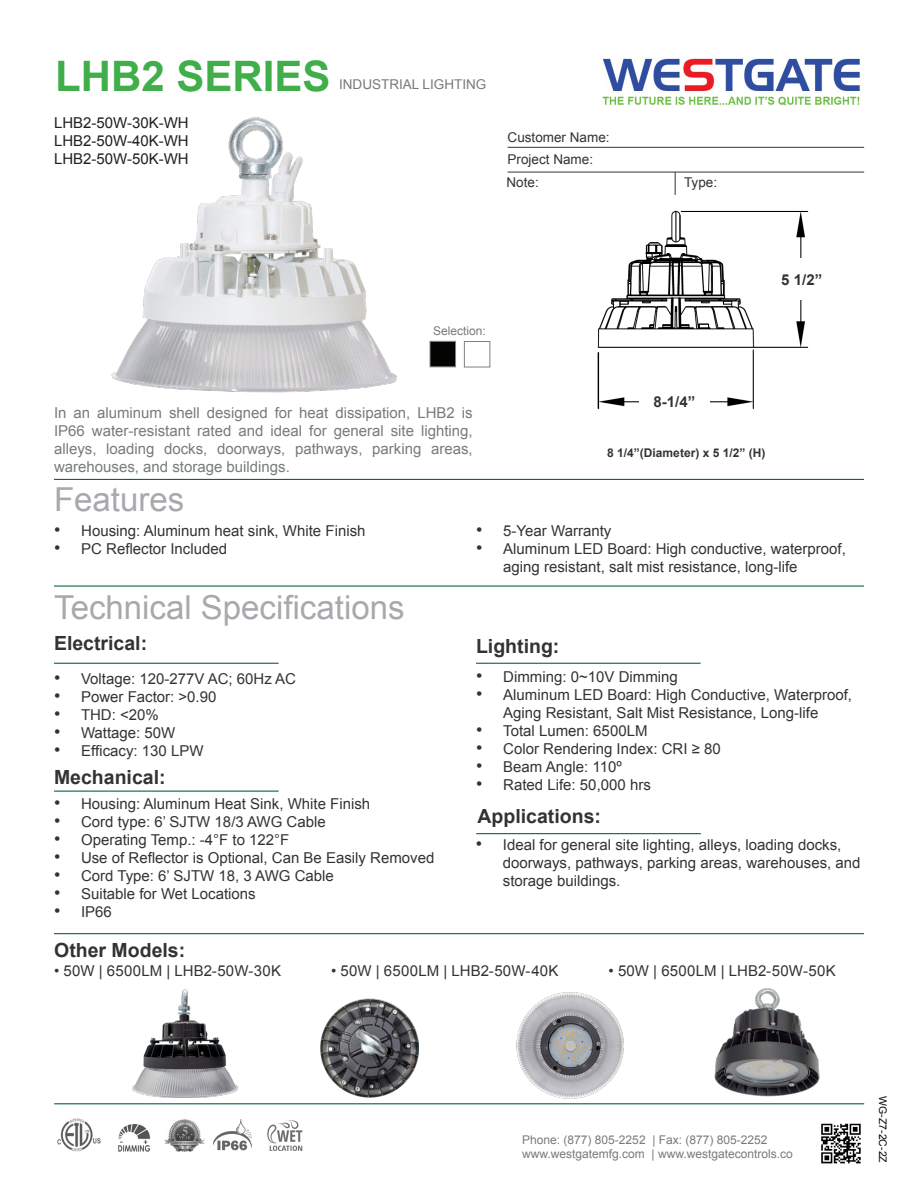
<style>
.page{position:relative;width:918px;height:1188px;background:#fff}
.page>*{position:absolute;margin:0;border:0;box-sizing:border-box;transform-origin:0 0}
.t1{font:700 42px "Arial";color:#40ae49}
.t2{font:33px "Arial";color:#a8a9ad}
.t3{font:700 19.5px "Arial";color:#333}
.t4{font:15px/18px "Arial";color:#333}
.t5{font:15px/18px "Arial";color:#323332;text-align:center}
.t6{font:15px/18px "Arial";color:#787a7d;text-align:justify}
.t7{font:15px "Arial";color:#231f20}
.t8{font:700 15px "Arial";color:#333}
.t9{font:13.5px "Arial";color:#333}
.t10{font:13.5px "Arial";color:#787a7d}
.t11{font:12px "Arial";color:#787a7d}
.t12{font:700 12px "Arial";color:#333}
.t13{font:10.5px "Arial";color:#040503}
.s1{font-size:18px}
.s2{color:#323332}
</style>
<div class="page">
<img style="left:111px;top:117px;width:286px;height:276px">
<hr style="left:54px;top:479px;width:810px;height:1px;background:#0d6736">
<hr style="left:508px;top:147px;width:356px;height:1px;background:#333">
<svg style="left:675px;top:173px;width:1px;height:22px"></svg>
<hr style="left:508px;top:172px;width:356px;height:1px;background:#333">
<hr style="left:54px;top:585px;width:810px;height:2px;background:#0d6736">
<hr style="left:54px;top:663px;width:225px;height:1px;background:#0d6736">
<hr style="left:476px;top:663px;width:225px;height:1px;background:#0d6736">
<hr style="left:54px;top:791px;width:225px;height:1px;background:#0d6736">
<img style="left:602px;top:58px;width:258px;height:48px">
<hr style="left:54px;top:1103px;width:810px;height:1px;background:#0d6736">
<img style="left:821px;top:1123px;width:40px;height:41px">
<hr style="left:476px;top:833px;width:225px;height:1px;background:#0d6736">
<img style="left:118px;top:1124px;width:33px;height:28px">
<img style="left:213px;top:1119px;width:38px;height:32px">
<img style="left:267px;top:1120px;width:36px;height:31px">
<img style="left:57px;top:1119px;width:44px;height:33px">
<img style="left:165px;top:1119px;width:39px;height:33px">
<hr style="left:54px;top:933px;width:810px;height:1px;background:#0d6736">
<img style="left:597px;top:210px;width:212px;height:199px">
<div style="left:762px;top:404px;width:19px;height:14px;background:#fff"></div>
<div style="left:639px;top:366px;width:71px;height:42px;background:#fff"></div>
<div style="left:766px;top:258px;width:71px;height:42px;background:#fff"></div>
<img style="left:133px;top:989px;width:104px;height:109px">
<img style="left:516px;top:992px;width:108px;height:107px">
<img style="left:714px;top:988px;width:106px;height:109px">
<img style="left:320px;top:998px;width:98px;height:99px">
<div style="left:430px;top:341px;width:26px;height:26px;background:#040503;border:1px solid #7f7f7f"></div>
<div style="left:464px;top:341px;width:26px;height:26px;background:#fff;border:1px solid #7f7f7f"></div>
<p class="t1" style="left:55px;top:48px;width:277px">LHB2 SERIES</p>
<p class="t7" style="left:54px;top:112px;width:136px">LHB2-50W-30K-WH</p>
<p class="t7" style="left:54px;top:130px;width:136px">LHB2-50W-40K-WH</p>
<p class="t7" style="left:54px;top:148px;width:136px">LHB2-50W-50K-WH</p>
<p class="t10" style="left:339px;top:75px;width:149px">INDUSTRIAL LIGHTING</p>
<p class="t9" style="left:508px;top:128px;width:104px">Customer Name:</p>
<p class="t9" style="left:508px;top:150px;width:87px">Project Name:</p>
<p class="t9" style="left:507px;top:173px;width:34px">Note:</p>
<p class="t9" style="left:684px;top:173px;width:35px">Type:</p>
<p class="t11" style="left:433px;top:323px;width:54px">Selection:</p>
<p class="t6" style="left:54px;top:404px;width:420px">In an aluminum shell designed for heat dissipation, LHB2 is IP66 water-resistant rated and ideal for general site lighting, alleys, loading docks, doorways, pathways, parking areas, warehouses, and storage buildings.</p>
<p class="t2" style="left:54px;top:478px;width:132px">Features</p>
<p class="t8" style="left:781px;top:269px;width:42px">5 1/2”</p>
<p class="t8" style="left:654px;top:392px;width:43px">8-1/4”</p>
<p class="t12" style="left:607px;top:444px;width:160px">8 1/4”(Diameter) x 5 1/2” (H)</p>
<p class="t5" style="left:54px;top:522px;width:313px"><span class="s1">•</span> Housing: Aluminum heat sink, White Finish</p>
<p class="t4" style="left:54px;top:540px;width:174px"><span class="s1">•</span> PC Reflector Included</p>
<p class="t2" style="left:54px;top:585px;width:352px">Technical Specifications</p>
<p class="t3" style="left:54px;top:630px;width:95px">Electrical:</p>
<p class="t4" style="left:54px;top:670px;width:244px"><span class="s1">•</span> Voltage: 120-277V AC; 60Hz AC</p>
<p class="t4" style="left:54px;top:688px;width:164px"><span class="s1">•</span> Power Factor: &gt;0.90</p>
<p class="t4" style="left:54px;top:706px;width:106px"><span class="s1">•</span> THD: &lt;20%</p>
<p class="t4" style="left:54px;top:724px;width:123px"><span class="s1">•</span> Wattage: 50W</p>
<p class="t4" style="left:54px;top:742px;width:151px"><span class="s1">•</span> Efficacy: 130 LPW</p>
<p class="t3" style="left:54px;top:764px;width:113px">Mechanical:</p>
<p class="t5" style="left:54px;top:795px;width:318px"><span class="s1">•</span> Housing: Aluminum Heat Sink, White Finish</p>
<p class="t4" style="left:54px;top:813px;width:273px"><span class="s1">•</span> Cord type: 6’ SJTW 18/3 AWG Cable</p>
<p class="t4" style="left:54px;top:831px;width:237px"><span class="s1">•</span> Operating Temp.: -4°F to 122°F</p>
<p class="t4" style="left:54px;top:849px;width:382px"><span class="s1">•</span> Use of Reflector is Optional, Can Be Easily Removed</p>
<p class="t4" style="left:54px;top:867px;width:281px"><span class="s1">•</span> Cord Type: 6’ SJTW 18, 3 AWG Cable</p>
<p class="t4" style="left:54px;top:885px;width:203px"><span class="s1">•</span> Suitable for Wet Locations</p>
<p class="t4" style="left:54px;top:903px;width:59px"><span class="s1">•</span> IP66</p>
<p class="t4" style="left:476px;top:522px;width:137px"><span class="s1">•</span> 5-Year Warranty</p>
<p class="t4" style="left:503px;top:540px;width:344px;text-indent:-27px"><span class="s1">•</span> Aluminum LED Board: High conductive, waterproof, aging resistant, salt mist resistance, long-life</p>
<p class="t3" style="left:476px;top:633px;width:85px">Lighting:</p>
<p class="t5" style="left:476px;top:668px;width:203px"><span class="s1">•</span> Dimming: 0~10V Dimming</p>
<p class="t5" style="left:476px;top:686px;width:377px"><span class="s1">•</span> Aluminum LED Board: High Conductive, Waterproof,<br>Aging Resistant, Salt Mist Resistance, Long-life</p>
<p class="t5" style="left:476px;top:722px;width:173px"><span class="s1">•</span> Total Lumen: 6500LM</p>
<p class="t5" style="left:476px;top:740px;width:246px"><span class="s1">•</span> Color Rendering Index: CRI ≥ 80</p>
<p class="t4" style="left:476px;top:758px;width:147px"><span class="s1">•</span> Beam Angle: 110º</p>
<p class="t4" style="left:476px;top:776px;width:176px"><span class="s1">•</span> Rated Life: 50,000 hrs</p>
<p class="t3" style="left:478px;top:803px;width:125px">Applications:</p>
<p class="t5" style="left:503px;top:836px;width:359px;text-align:left;text-indent:-27px"><span class="s1">•</span> Ideal for general site lighting, alleys, loading docks, doorways, pathways, parking areas, warehouses, and storage buildings.</p>
<p class="t3" style="left:54px;top:937px;width:133px">Other Models:</p>
<p class="t4" style="left:54px;top:962px;width:228px">• 50W | <span class="s2">6500LM</span> | LHB2-50W-30K</p>
<p class="t4" style="left:331px;top:962px;width:229px">• 50W | <span class="s2">6500LM</span> | LHB2-50W-40K</p>
<p class="t4" style="left:609px;top:962px;width:229px">• 50W | <span class="s2">6500LM</span> | LHB2-50W-50K</p>
<p class="t11" style="left:522px;top:1132px;width:247px">Phone: (877) 805-2252 | Fax: (877) 805-2252</p>
<p class="t11" style="left:522px;top:1146px;width:272px">www.westgatemfg.com | www.westgatecontrols.co</p>
<p class="t13" style="left:890px;top:1096px;width:68px;rotate:90deg">WG-Z7-2C-2Z</p>
</div>
